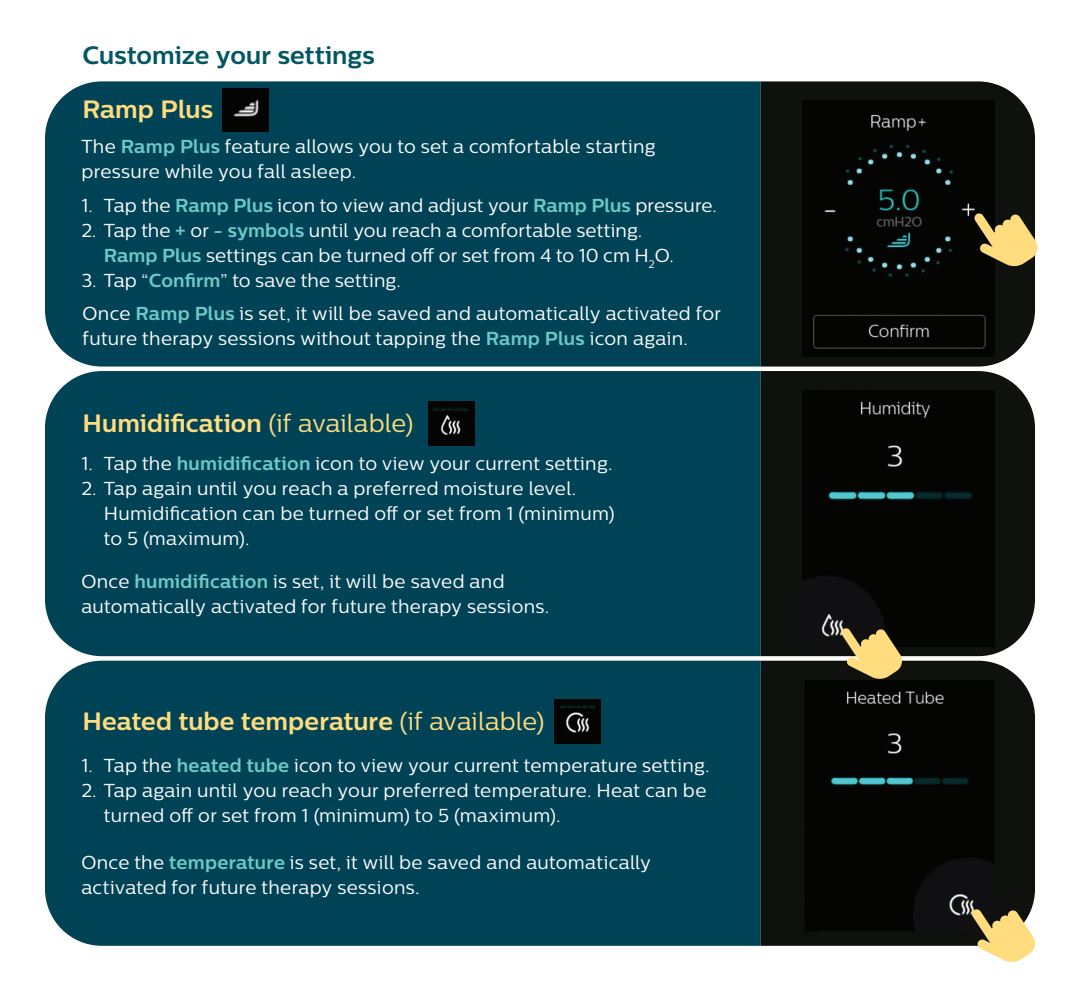
<style>
.page{position:relative;width:1080px;height:990px;background:#fff}
.page>*{position:absolute;margin:0;border:0;box-sizing:border-box;transform-origin:0 0}
._01_Body_Copy{font:700 25px "Centrale Sans";letter-spacing:.005em;color:#ffdc7e}
._01_Body_Copy-2{font:700 25px "Centrale Sans";letter-spacing:.005em;color:#035762}
._01_Body_Copy-3{font:18.75px/25px "Centrale Sans";letter-spacing:.015em;color:#fff}
.s1{font-weight:700;color:#6cc9c7}
.s2{font-weight:400}
</style>
<div class="page">
<div style="left:760px;top:661px;width:275px;height:285px;background:#0f110e"></div>
<img style="left:802px;top:680px;width:192px;height:256px">
<svg style="left:760px;top:371px;width:275px;height:285px;fill:#0f110e"></svg>
<img style="left:802px;top:391px;width:192px;height:255px">
<svg style="left:760px;top:81px;width:275px;height:286px;fill:#0f110e"></svg>
<div style="left:45px;top:81px;width:715px;height:286px;background:#004356"></div>
<div style="left:45px;top:371px;width:715px;height:285px;background:#004356"></div>
<div style="left:45px;top:661px;width:715px;height:285px;background:#004356"></div>
<img style="left:802px;top:101px;width:192px;height:255px">
<img style="left:428px;top:402px;width:46px;height:44px">
<img style="left:555px;top:700px;width:46px;height:43px">
<svg style="left:974px;top:213px;width:64px;height:54px"></svg>
<svg style="left:971px;top:909px;width:64px;height:53px"></svg>
<svg style="left:841px;top:628px;width:63px;height:52px"></svg>
<img style="left:223px;top:88px;width:45px;height:44px">
<p class="_01_Body_Copy-2" style="left:82px;top:40px;width:294px">Customize your settings</p>
<p class="_01_Body_Copy" style="left:82px;top:94px;width:132px">Ramp Plus</p>
<p class="_01_Body_Copy-3" style="left:81px;top:133px;width:576px">The <span class="s1">Ramp Plus</span> feature allows you to set a comfortable starting pressure while you fall asleep.</p>
<p class="_01_Body_Copy-3" style="left:81px;top:192px;width:637px">1. Tap the <span class="s1">Ramp Plus</span> icon to view and adjust your <span class="s1">Ramp Plus</span> pressure.</p>
<p class="_01_Body_Copy-3" style="left:104px;top:217px;width:571px;text-indent:-22px">2. Tap the <span class="s1">+</span> or <span class="s1">- symbols</span> until you reach a comfortable setting.<br><span class="s1">Ramp Plus</span> settings can be turned off or set from 4 to 10 cm H<sub>2</sub>O.</p>
<p class="_01_Body_Copy-3" style="left:81px;top:267px;width:321px">3. Tap “<span class="s1">Confirm</span>” to save the setting.</p>
<p class="_01_Body_Copy-3" style="left:82px;top:301px;width:640px">Once <span class="s1">Ramp Plus</span> is set, it will be saved and automatically activated for future therapy sessions without tapping the <span class="s1">Ramp Plus</span> icon again.</p>
<p class="_01_Body_Copy" style="left:82px;top:408px;width:332px">Humidification <span class="s2">(if available)</span></p>
<p class="_01_Body_Copy-3" style="left:81px;top:450px;width:533px">1. Tap the <span class="s1">humidification</span> icon to view your current setting.</p>
<p class="_01_Body_Copy-3" style="left:104px;top:475px;width:513px;text-indent:-22px">2. Tap again until you reach a preferred moisture level.<br>Humidification can be turned off or set from 1 (minimum) to 5 (maximum).</p>
<p class="_01_Body_Copy-3" style="left:81px;top:568px;width:469px">Once <span class="s1">humidification</span> is set, it will be saved and automatically activated for future therapy sessions.</p>
<p class="_01_Body_Copy" style="left:82px;top:706px;width:464px">Heated tube temperature <span class="s2">(if available)</span></p>
<p class="_01_Body_Copy-3" style="left:81px;top:752px;width:630px">1. Tap the <span class="s1">heated tube</span> icon to view your current temperature setting.</p>
<p class="_01_Body_Copy-3" style="left:104px;top:777px;width:604px;text-indent:-22px">2. Tap again until you reach your preferred temperature. Heat can be turned off or set from 1 (minimum) to 5 (maximum).</p>
<p class="_01_Body_Copy-3" style="left:81px;top:850px;width:571px">Once the <span class="s1">temperature</span> is set, it will be saved and automatically activated for future therapy sessions.</p>
</div>
